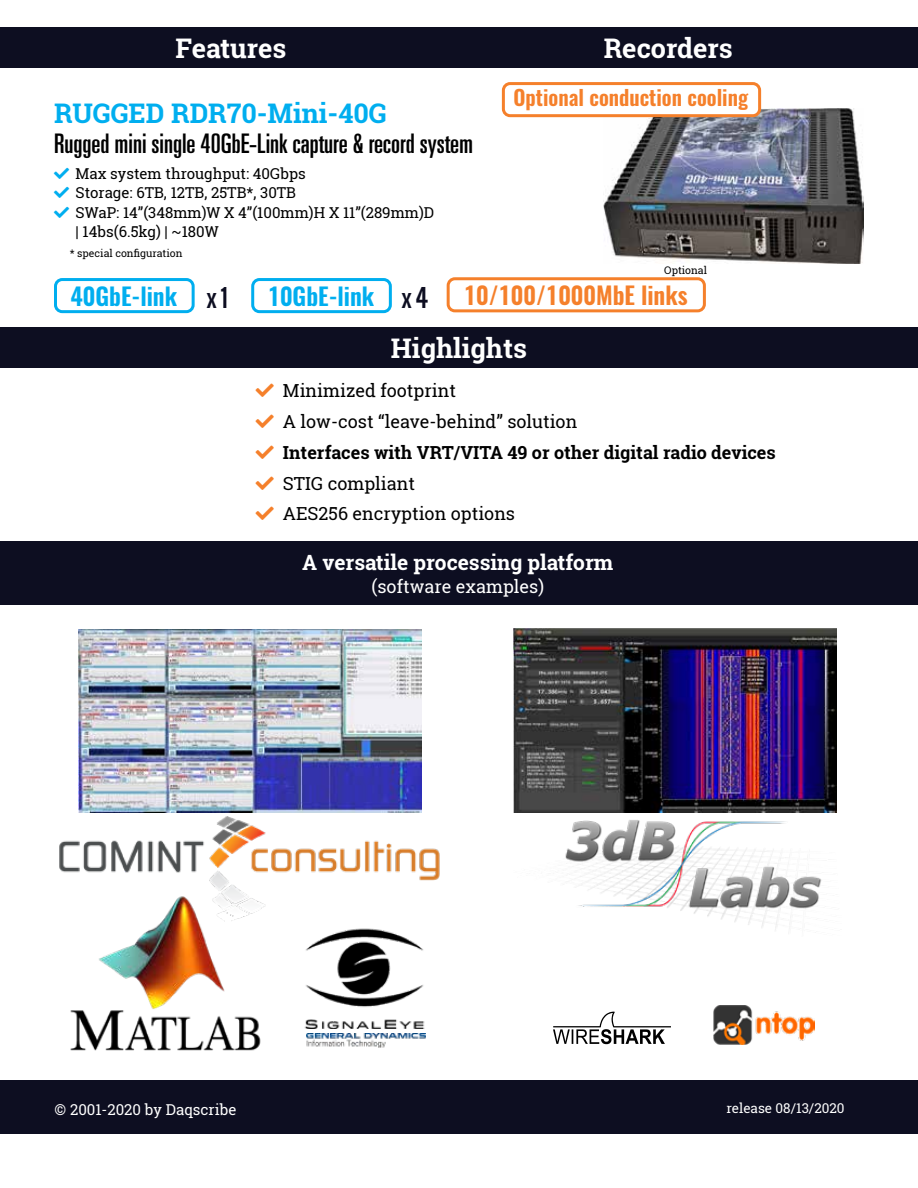
<style>
.page{position:relative;width:918px;height:1188px;background:#fff}
.page>*{position:absolute;margin:0;border:0;box-sizing:border-box;transform-origin:0 0}
.t1{font:ultra-condensed 27px "Univers";color:#000}
.t2{font:700 27px "Roboto Slab";color:#fff}
.t3{font:700 27px "Roboto Slab";color:#00aeef}
.t4{font:600 24px "Oswald";color:#00aeef}
.t5{font:600 24px "Oswald";color:#f5802b}
.t6{font:24px "Oswald";color:#0d0e21}
.t7{font:700 21px "Roboto Slab";color:#fff}
.t8{font:600 21px "Oswald";color:#f5802b}
.t9{font:18px/30.8px "Roboto Slab";color:#000}
.t10{font:700 18px "Roboto Slab";color:#000}
.t11{font:18px "Roboto Slab";color:#fff}
.t12{font:15px/19.5px "Roboto Slab";color:#000}
.t13{font:15px "Roboto Slab";color:#fff}
.t14{font:13.5px "Roboto Slab";color:#fff}
.t15{font:10.5px "Roboto Slab";color:#000}
</style>
<div class="page">
<img style="left:604px;top:108px;width:260px;height:155px">
<div style="left:503px;top:84px;width:257px;height:32px;background:#fff;border-radius:7px"></div>
<div style="left:502px;top:82px;width:259px;height:35px;border:3px solid #f5802b;border-radius:7px"></div>
<div style="left:0;top:1080px;width:918px;height:54px;background:#0d0e21"></div>
<img style="left:70px;top:922px;width:191px;height:129px">
<svg style="left:553px;top:1012px;width:118px;height:32px"></svg>
<img style="left:714px;top:1005px;width:101px;height:39px">
<img style="left:59px;top:817px;width:381px;height:105px">
<img style="left:78px;top:629px;width:343px;height:184px">
<img style="left:304px;top:928px;width:121px;height:101px">
<img style="left:307px;top:1033px;width:118px;height:15px">
<div style="left:0;top:541px;width:918px;height:63px;background:#0d0e21"></div>
<div style="left:0;top:27px;width:918px;height:41px;background:#0d0e21"></div>
<div style="left:0;top:328px;width:918px;height:40px;background:#0d0e21"></div>
<div style="left:54px;top:278px;width:141px;height:35px;border:3px solid #00aeef;border-radius:7px"></div>
<div style="left:251px;top:278px;width:141px;height:35px;border:3px solid #00aeef;border-radius:7px"></div>
<div style="left:447px;top:277px;width:259px;height:35px;border:3px solid #f5802b;border-radius:7px"></div>
<img style="left:565px;top:820px;width:257px;height:110px">
<img style="left:513px;top:628px;width:324px;height:185px">
<h1 class="t2" style="left:176px;top:30px;width:112px">Features</h1>
<h1 class="t2" style="left:604px;top:30px;width:131px">Recorders</h1>
<h1 class="t3" style="left:54px;top:94px;width:334px">RUGGED RDR70-Mini-40G</h1>
<h1 class="t1" style="left:54px;top:128px;width:421px">Rugged mini single 40GbE-Link capture &amp; record system</h1>
<p class="t12" style="left:76px;top:164px;width:360px">Max system throughput: 40Gbps<br>Storage: 6TB, 12TB, 25TB*, 30TB<br>SWaP: 14”(348mm)W X 4”(100mm)H X 11”(289mm)D | 14bs(6.5kg) | ~180W</p>
<p class="t15" style="left:70px;top:245px;width:114px">* special configuration</p>
<h3 class="t8" style="left:514px;top:83px;width:236px">Optional conduction cooling</h3>
<p class="t15" style="left:664px;top:263px;width:44px">Optional</p>
<h2 class="t4" style="left:70px;top:279px;width:108px">40GbE-link</h2>
<h2 class="t4" style="left:268px;top:279px;width:108px">10GbE-link</h2>
<h2 class="t5" style="left:464px;top:278px;width:225px">10/100/1000MbE links</h2>
<h2 class="t6" style="left:207px;top:279px;width:23px">x 1</h2>
<h2 class="t6" style="left:402px;top:279px;width:28px">x 4</h2>
<h1 class="t2" style="left:391px;top:330px;width:138px">Highlights</h1>
<p class="t9" style="left:283px;top:375px;width:296px">Minimized footprint<br>A low-cost “leave-behind” solution</p>
<p class="t10" style="left:283px;top:440px;width:494px">Interfaces with VRT/VITA 49 or other digital radio devices</p>
<p class="t9" style="left:283px;top:468px;width:234px">STIG compliant<br>AES256 encryption options</p>
<h3 class="t7" style="left:302px;top:548px;width:313px">A versatile processing platform</h3>
<p class="t11" style="left:372px;top:574px;width:174px">(software examples)</p>
<p class="t13" style="left:55px;top:1099px;width:183px">© 2001-2020 by Daqscribe</p>
<p class="t14" style="left:726px;top:1099px;width:120px">release 08/13/2020</p>
</div>
